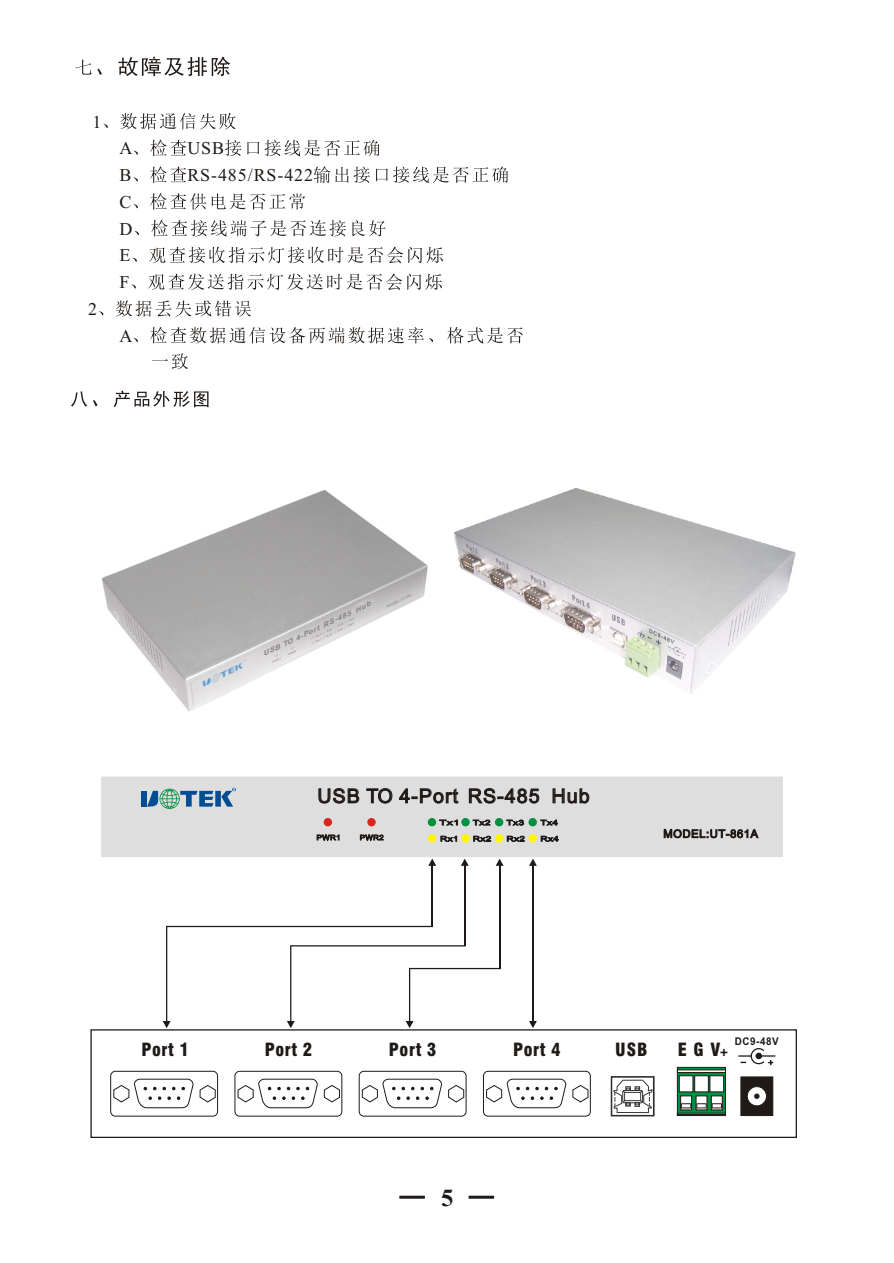
<style>
.page{position:relative;width:894px;height:1263px;background:#fff}
.page>*{position:absolute;margin:0;border:0;box-sizing:border-box;transform-origin:0 0}
.t1{font:700 24.6px "Times New Roman";color:#1f1a17}
.t2{font:19.5px "Arial";letter-spacing:.055em;color:#1f1a17}
.t3{font:18px/26.7px "Times New Roman";letter-spacing:.05em;color:#1f1a17;text-align:justify}
.t4{font:17.7px "Swis 721 Blk Cn BT";letter-spacing:.03em;color:#1f1a17}
.t5{font:11.1px "Arial";letter-spacing:.055em;color:#1f1a17}
.t6{font:700 10.65px "Arial";letter-spacing:.055em;color:#1f1a17;scale:.93 1}
.t7{font:7.05px "Arial";letter-spacing:.055em;color:#1f1a17;scale:1.36 1}
.t8{font:7.05px "Arial";letter-spacing:.055em;color:#1f1a17;scale:1.39 1}
.t9{font:7.05px "Arial";letter-spacing:.055em;color:#1f1a17;scale:1.1 1}
.t10{font:7.05px "Arial";letter-spacing:.055em;color:#1f1a17;scale:1.6 1}
.t11{font:italic 700 6.75px "Arial";color:#858282;scale:1.18 1}
.s1{font-size:11.85px}
</style>
<div class="page">
<svg style="left:120px;top:113px;width:116px;height:17px"></svg>
<svg style="left:150px;top:140px;width:36px;height:16px"></svg>
<svg style="left:225px;top:140px;width:16px;height:16px"></svg>
<svg style="left:247px;top:140px;width:132px;height:16px"></svg>
<svg style="left:134px;top:177px;width:4px;height:5px"></svg>
<svg style="left:150px;top:166px;width:36px;height:17px"></svg>
<svg style="left:314px;top:166px;width:56px;height:17px"></svg>
<svg style="left:376px;top:166px;width:132px;height:17px"></svg>
<svg style="left:150px;top:193px;width:155px;height:17px"></svg>
<svg style="left:151px;top:220px;width:195px;height:17px"></svg>
<svg style="left:352px;top:220px;width:34px;height:17px"></svg>
<svg style="left:149px;top:247px;width:294px;height:16px"></svg>
<svg style="left:132px;top:284px;width:4px;height:5px"></svg>
<svg style="left:148px;top:273px;width:294px;height:17px"></svg>
<svg style="left:116px;top:300px;width:135px;height:17px"></svg>
<svg style="left:150px;top:327px;width:283px;height:17px"></svg>
<svg style="left:447px;top:327px;width:76px;height:17px"></svg>
<svg style="left:152px;top:353px;width:36px;height:17px"></svg>
<svg style="left:75px;top:59px;width:27px;height:16px"></svg>
<svg style="left:118px;top:57px;width:112px;height:19px"></svg>
<svg style="left:71px;top:391px;width:16px;height:16px"></svg>
<svg style="left:114px;top:391px;width:95px;height:16px"></svg>
<svg style="left:93px;top:400px;width:5px;height:6px"></svg>
<img style="left:454px;top:488px;width:341px;height:206px">
<div style="left:741px;top:1077px;width:32px;height:39px;background:#1f1a17;border:1px solid #1f1a17"></div>
<svg style="left:747px;top:1086px;width:20px;height:20px"></svg>
<svg style="left:755px;top:1094px;width:4px;height:5px"></svg>
<div style="left:101px;top:777px;width:682px;height:80px;background:#dedede"></div>
<div style="left:324px;top:818px;width:8px;height:8px;background:#d9261c;border-radius:50%"></div>
<div style="left:529px;top:818px;width:8px;height:8px;background:#009140;border-radius:50%"></div>
<div style="left:495px;top:818px;width:8px;height:8px;background:#009140;border-radius:50%"></div>
<div style="left:461px;top:818px;width:9px;height:8px;background:#009140;border-radius:50%"></div>
<div style="left:428px;top:818px;width:8px;height:8px;background:#009140;border-radius:50%"></div>
<div style="left:367px;top:818px;width:9px;height:8px;background:#d9261c;border-radius:50%"></div>
<div style="left:529px;top:834px;width:8px;height:9px;background:#fff500;border-radius:50%"></div>
<div style="left:495px;top:834px;width:8px;height:9px;background:#fff500;border-radius:50%"></div>
<div style="left:461px;top:834px;width:9px;height:9px;background:#fff500;border-radius:50%"></div>
<div style="left:428px;top:834px;width:8px;height:9px;background:#fff500;border-radius:50%"></div>
<div style="left:90px;top:1029px;width:707px;height:109px;border:1px solid #1f1a17"></div>
<svg style="left:738px;top:1048px;width:37px;height:18px"></svg>
<div style="left:110px;top:1071px;width:108px;height:46px;border:1px solid #1f1a17;border-radius:5px"></div>
<svg style="left:113px;top:1078px;width:103px;height:31px"></svg>
<div style="left:235px;top:1071px;width:107px;height:46px;border:1px solid #1f1a17;border-radius:5px"></div>
<svg style="left:237px;top:1078px;width:103px;height:31px"></svg>
<div style="left:359px;top:1071px;width:107px;height:46px;border:1px solid #1f1a17;border-radius:5px"></div>
<svg style="left:361px;top:1078px;width:81px;height:31px"></svg>
<svg style="left:448px;top:1085px;width:16px;height:18px"></svg>
<div style="left:483px;top:1071px;width:108px;height:46px;border:1px solid #1f1a17;border-radius:5px"></div>
<svg style="left:486px;top:1078px;width:103px;height:31px"></svg>
<hr style="left:432px;top:865px;width:1px;height:61px;background:#1f1a17">
<svg style="left:428px;top:859px;width:8px;height:7px"></svg>
<hr style="left:464px;top:865px;width:1px;height:81px;background:#1f1a17">
<svg style="left:461px;top:859px;width:8px;height:7px"></svg>
<svg style="left:163px;top:926px;width:337px;height:102px"></svg>
<hr style="left:499px;top:865px;width:1px;height:104px;background:#1f1a17">
<svg style="left:496px;top:859px;width:8px;height:7px"></svg>
<svg style="left:529px;top:1021px;width:8px;height:7px"></svg>
<hr style="left:532px;top:865px;width:2px;height:157px;background:#1f1a17">
<svg style="left:529px;top:859px;width:8px;height:7px"></svg>
<svg style="left:613px;top:1029px;width:40px;height:84px"></svg>
<div style="left:611px;top:1076px;width:43px;height:40px;border:1px solid #383633"></div>
<svg style="left:677px;top:1067px;width:49px;height:49px"></svg>
<div style="left:677px;top:1070px;width:49px;height:3px;background:#fff;border:1px solid #1f1a17"></div>
<div style="left:677px;top:1113px;width:49px;height:2px;background:#fff;border:1px solid #1f1a17"></div>
<svg style="left:680px;top:1096px;width:12px;height:14px"></svg>
<svg style="left:681px;top:1104px;width:10px;height:4px"></svg>
<div style="left:679px;top:1076px;width:14px;height:16px;background:#fff;border:1px solid #1f1a17"></div>
<div style="left:695px;top:1076px;width:14px;height:16px;background:#fff;border:1px solid #1f1a17"></div>
<div style="left:710px;top:1076px;width:14px;height:16px;background:#fff;border:1px solid #1f1a17"></div>
<svg style="left:696px;top:1096px;width:11px;height:14px"></svg>
<svg style="left:697px;top:1104px;width:9px;height:4px"></svg>
<svg style="left:711px;top:1096px;width:11px;height:14px"></svg>
<svg style="left:712px;top:1104px;width:10px;height:4px"></svg>
<div style="left:141px;top:791px;width:6px;height:16px;background:#004d94"></div>
<svg style="left:147px;top:788px;width:89px;height:21px;background:#83a8b8"></svg>
<img style="left:103px;top:490px;width:324px;height:221px">
<hr style="left:399px;top:1196px;width:26px;height:3px;background:#1f1a17">
<hr style="left:469px;top:1196px;width:25px;height:3px;background:#1f1a17">
<p class="t3" style="left:93px;top:110px;width:10px">1</p>
<p class="t3" style="left:88px;top:297px;width:10px">2</p>
<p class="t3" style="left:120px;top:137px;width:14px">A</p>
<p class="t3" style="left:187px;top:137px;width:38px">USB</p>
<p class="t3" style="left:120px;top:164px;width:14px">B</p>
<p class="t3" style="left:187px;top:164px;width:127px">RS-485/RS-422</p>
<p class="t3" style="left:120px;top:190px;width:14px">C D E F</p>
<p class="t3" style="left:120px;top:324px;width:14px">A</p>
<p class="t11" style="left:262px;top:651px;width:102px;rotate:-25deg">USB TO 4-Port RS-485 Hub</p>
<p class="t2" style="left:317px;top:789px;width:274px">USB TO 4-Port RS-485 Hub</p>
<p class="t10" style="left:439px;top:820px;width:14px">Tx1</p>
<p class="t8" style="left:473px;top:820px;width:14px">Tx2</p>
<p class="t8" style="left:507px;top:820px;width:14px">Tx3</p>
<p class="t7" style="left:507px;top:836px;width:15px">Rx2</p>
<p class="t8" style="left:540px;top:820px;width:14px">Tx4</p>
<p class="t7" style="left:540px;top:836px;width:15px">Rx4</p>
<p class="t9" style="left:317px;top:835px;width:23px">PWR1</p>
<p class="t5" style="left:663px;top:830px;width:96px">MODEL:UT-861A</p>
<p class="t9" style="left:360px;top:835px;width:23px">PWR2</p>
<p class="t7" style="left:473px;top:836px;width:15px">Rx2</p>
<p class="t7" style="left:440px;top:836px;width:15px">Rx1</p>
<p class="t4" style="left:141px;top:1043px;width:49px">Port 1</p>
<p class="t4" style="left:265px;top:1043px;width:49px">Port 2</p>
<p class="t4" style="left:389px;top:1043px;width:49px">Port 3</p>
<p class="t4" style="left:513px;top:1043px;width:49px">Port 4</p>
<p class="t4" style="left:615px;top:1043px;width:34px">USB</p>
<p class="t4" style="left:678px;top:1043px;width:53px">E G V<span class="s1">+</span></p>
<p class="t6" style="left:735px;top:1037px;width:49px">DC9-48V</p>
<h1 class="t1" style="left:441px;top:1189px;width:14px">5</h1>
</div>
